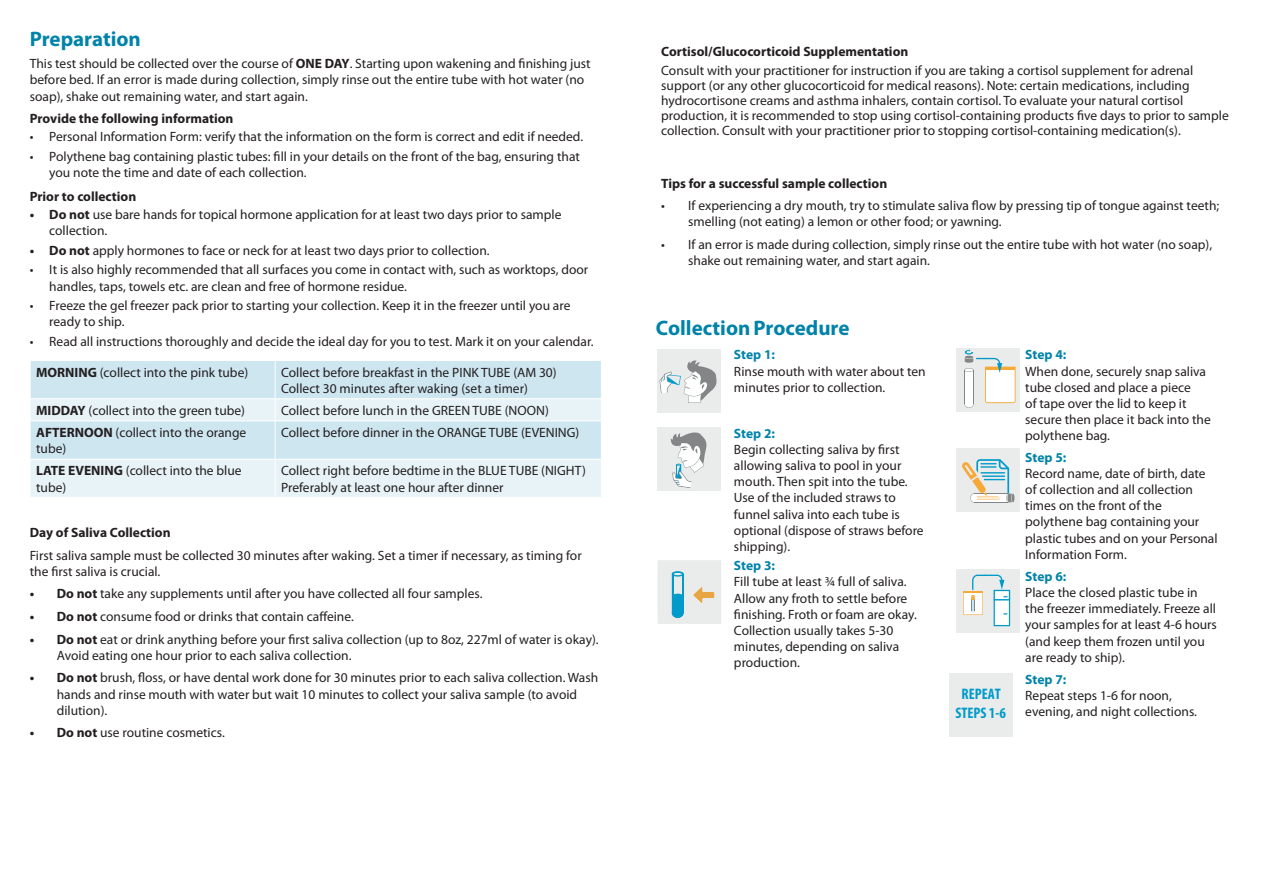
<style>
.page{position:relative;width:1263px;height:893px;background:#fff}
.page>*{position:absolute;margin:0;border:0;box-sizing:border-box;transform-origin:0 0}
.body{font:700 21px "Myriad Pro";color:#0083a9}
.title_copy{font:700 21px "Myriad Pro";color:#0083a9}
.t1{font:700 condensed 15.3px/18.3px "Myriad Pro";color:#009bca;text-align:center}
.body_less_lesspace_c{font:13.5px/16.2px "Myriad Pro";color:#231f20}
.body_instructions{font:13.5px/16.2px "Myriad Pro";color:#231f20}
.body-2{font:13.5px/16.2px "Myriad Pro";color:#231f20}
.body_bold{font:13.5px/16.2px "Myriad Pro";color:#231f20}
.body_instructions_co{font:13.5px/16.2px "Myriad Pro";color:#231f20}
.body_bold-2{font:700 13.5px "Myriad Pro";color:#231f20}
.s1{font-weight:700}
.s2{font-weight:700;color:#0083a9}
</style>
<div class="page">
<div style="left:31px;top:361px;width:570px;height:37px;background:#cee6f0"></div>
<svg style="left:31px;top:399px;width:570px;height:98px;background:#ddeef4"></svg>
<hr style="left:275px;top:361px;width:1px;height:37px;background:#fff">
<svg style="left:275px;top:399px;width:1px;height:21px"></svg>
<hr style="left:30px;top:420px;width:245px;height:1px;background:#fff">
<hr style="left:275px;top:420px;width:327px;height:1px;background:#fff">
<hr style="left:275px;top:421px;width:1px;height:38px;background:#fff">
<hr style="left:30px;top:459px;width:245px;height:1px;background:#fff">
<hr style="left:275px;top:459px;width:327px;height:1px;background:#fff">
<hr style="left:275px;top:460px;width:1px;height:37px;background:#fff">
<div style="left:657px;top:349px;width:64px;height:64px;background:#eaecec"></div>
<svg style="left:659px;top:360px;width:58px;height:43px"></svg>
<div style="left:657px;top:427px;width:64px;height:64px;background:#eaecec"></div>
<svg style="left:670px;top:432px;width:37px;height:56px"></svg>
<svg style="left:657px;top:560px;width:64px;height:64px;background:#d3e1e2"></svg>
<div style="left:949px;top:673px;width:63px;height:64px;background:#eaecec"></div>
<div style="left:956px;top:448px;width:64px;height:64px;background:#eaecec"></div>
<svg style="left:962px;top:459px;width:52px;height:44px"></svg>
<div style="left:956px;top:348px;width:64px;height:64px;background:#eaecec"></div>
<svg style="left:964px;top:349px;width:51px;height:59px"></svg>
<div style="left:956px;top:569px;width:64px;height:64px;background:#eaecec"></div>
<svg style="left:963px;top:575px;width:47px;height:51px"></svg>
<p class="title_copy" style="left:30px;top:25px;width:113px">Preparation</p>
<p class="body_bold" style="left:30px;top:55px;width:562px">This test should be collected over the course of <span class="s1">ONE DAY</span>. Starting upon wakening and finishing just before bed. If an error is made during collection, simply rinse out the entire tube with hot water (no soap), shake out remaining water, and start again.</p>
<p class="body_bold-2" style="left:30px;top:110px;width:205px">Provide the following information</p>
<p class="body_less_lesspace_c" style="left:30px;top:128px;width:555px">• Personal Information Form: verify that the information on the form is correct and edit if needed.</p>
<p class="body_less_lesspace_c" style="left:49px;top:148px;width:532px;text-indent:-19px">• Polythene bag containing plastic tubes: fill in your details on the front of the bag, ensuring that you note the time and date of each collection.</p>
<p class="body_bold-2" style="left:30px;top:188px;width:108px">Prior to collection</p>
<p class="body_less_lesspace_c" style="left:49px;top:206px;width:514px;text-indent:-19px"><span class="s1">• Do not</span> use bare hands for topical hormone application for at least two days prior to sample collection.</p>
<p class="body_less_lesspace_c" style="left:30px;top:242px;width:461px"><span class="s1">• Do not</span> apply hormones to face or neck for at least two days prior to collection.</p>
<p class="body_less_lesspace_c" style="left:49px;top:262px;width:540px;text-indent:-19px">• It is also highly recommended that all surfaces you come in contact with, such as worktops, door handles, taps, towels etc. are clean and free of hormone residue.</p>
<p class="body_less_lesspace_c" style="left:49px;top:297px;width:523px;text-indent:-19px">• Freeze the gel freezer pack prior to starting your collection. Keep it in the freezer until you are ready to ship.</p>
<p class="body_less_lesspace_c" style="left:30px;top:333px;width:565px">• Read all instructions thoroughly and decide the ideal day for you to test. Mark it on your calendar.</p>
<p class="body-2" style="left:36px;top:364px;width:214px"><span class="s1">MORNING</span> (collect into the pink tube)</p>
<p class="body-2" style="left:281px;top:364px;width:277px">Collect before breakfast in the PINK TUBE (AM 30)<br>Collect 30 minutes after waking (set a timer)</p>
<p class="body-2" style="left:36px;top:402px;width:210px"><span class="s1">MIDDAY</span> (collect into the green tube)</p>
<p class="body-2" style="left:281px;top:402px;width:269px">Collect before lunch in the GREEN TUBE (NOON)</p>
<p class="body-2" style="left:36px;top:424px;width:212px"><span class="s1">AFTERNOON</span> (collect into the orange tube)</p>
<p class="body-2" style="left:281px;top:424px;width:300px">Collect before dinner in the ORANGE TUBE (EVENING)</p>
<p class="body-2" style="left:36px;top:462px;width:207px"><span class="s1">LATE EVENING</span> (collect into the blue tube)</p>
<p class="body-2" style="left:281px;top:462px;width:306px">Collect right before bedtime in the BLUE TUBE (NIGHT)<br>Preferably at least one hour after dinner</p>
<p class="body_bold-2" style="left:30px;top:524px;width:142px">Day of Saliva Collection</p>
<p class="body_bold" style="left:30px;top:547px;width:553px">First saliva sample must be collected 30 minutes after waking. Set a timer if necessary, as timing for the first saliva is crucial.</p>
<p class="body_less_lesspace_c" style="left:30px;top:586px;width:454px"><span class="s1">• Do not</span> take any supplements until after you have collected all four samples.</p>
<p class="body_less_lesspace_c" style="left:30px;top:608px;width:326px"><span class="s1">• Do not</span> consume food or drinks that contain caffeine.</p>
<p class="body_less_lesspace_c" style="left:57px;top:631px;width:543px;text-indent:-27px"><span class="s1">• Do not</span> eat or drink anything before your first saliva collection (up to 8oz, 227ml of water is okay).<br>Avoid eating one hour prior to each saliva collection.</p>
<p class="body_less_lesspace_c" style="left:57px;top:669px;width:543px;text-indent:-27px"><span class="s1">• Do not</span> brush, floss, or have dental work done for 30 minutes prior to each saliva collection. Wash hands and rinse mouth with water but wait 10 minutes to collect your saliva sample (to avoid dilution).</p>
<p class="body_less_lesspace_c" style="left:30px;top:724px;width:197px"><span class="s1">• Do not</span> use routine cosmetics.</p>
<p class="body_bold-2" style="left:661px;top:43px;width:249px">Cortisol/Glucocorticoid Supplementation</p>
<p class="body_less_lesspace_c" style="left:661px;top:63px;width:569px;line-height:15px">Consult with your practitioner for instruction if you are taking a cortisol supplement for adrenal support (or any other glucocorticoid for medical reasons). Note: certain medications, including hydrocortisone creams and asthma inhalers, contain cortisol. To evaluate your natural cortisol production, it is recommended to stop using cortisol-containing products five days to prior to sample collection. Consult with your practitioner prior to stopping cortisol-containing medication(s).</p>
<p class="body_bold-2" style="left:661px;top:174px;width:227px">Tips for a successful sample collection</p>
<p class="body_less_lesspace_c" style="left:688px;top:197px;width:532px;text-indent:-27px">• If experiencing a dry mouth, try to stimulate saliva flow by pressing tip of tongue against teeth; smelling (not eating) a lemon or other food; or yawning.</p>
<p class="body_less_lesspace_c" style="left:688px;top:236px;width:525px;text-indent:-27px">• If an error is made during collection, simply rinse out the entire tube with hot water (no soap), shake out remaining water, and start again.</p>
<p class="body" style="left:656px;top:314px;width:195px">CollectionProcedure</p>
<p class="body_instructions" style="left:734px;top:347px;width:193px"><span class="s2">Step 1:<br></span>Rinse mouth with water about ten minutes prior to collection.</p>
<p class="body_instructions_co" style="left:734px;top:425px;width:191px"><span class="s2">Step 2:<br></span>Begin collecting saliva by first allowing saliva to pool in your mouth. Then spit into the tube.<br>Use of the included straws to funnel saliva into each tube is optional (dispose of straws before shipping).</p>
<p class="body_instructions" style="left:734px;top:557px;width:184px"><span class="s2">Step 3:<br></span>Fill tube at least ¾ full of saliva.<br>Allow any froth to settle before finishing. Froth or foam are okay.<br>Collection usually takes 5-30 minutes, depending on saliva production.</p>
<p class="t1" style="left:955px;top:685px;width:52px">REPEAT<br>STEPS 1-6</p>
<p class="body_instructions" style="left:1025px;top:347px;width:187px"><span class="s2">Step 4:<br></span>When done, securely snap saliva tube closed and place a piece<br>of tape over the lid to keep it secure then place it back into the polythene bag.</p>
<p class="body_instructions" style="left:1025px;top:449px;width:194px"><span class="s2">Step 5:<br></span>Record name, date of birth, date of collection and all collection times on the front of the polythene bag containing your plastic tubes and on your Personal<br>Information Form.</p>
<p class="body_instructions_co" style="left:1025px;top:568px;width:193px"><span class="s2">Step 6:<br></span>Place the closed plastic tube in the freezer immediately. Freeze all your samples for at least 4-6 hours (and keep them frozen until you are ready to ship).</p>
<p class="body_instructions" style="left:1025px;top:671px;width:173px"><span class="s2">Step 7:<br></span>Repeat steps 1-6 for noon, evening, and night collections.</p>
</div>
